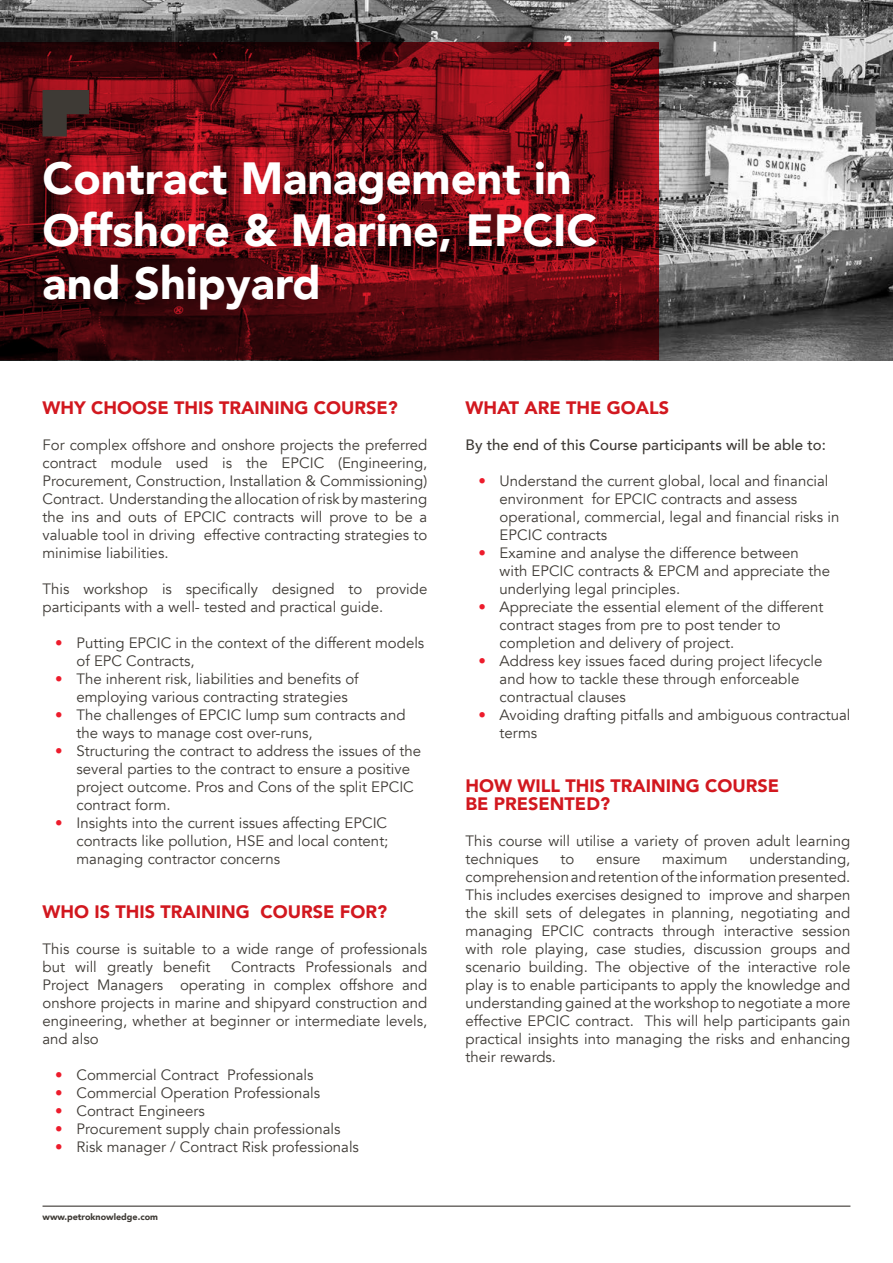
<style>
.page{position:relative;width:893px;height:1263px;background:#fff}
.page>*{position:absolute;margin:0;border:0;box-sizing:border-box;transform-origin:0 0}
.t1{font:900 45px/52.5px "Avenir";color:#fff}
.t2{font:900 18px/18px "Avenir";color:#d2181f}
.t3{font:15px/18px "Avenir";color:#3e3a35}
.t4{font:500 15px "Avenir";color:#3e3a35}
.t5{font:900 9px "Avenir";color:#3e3a35}
.s1{color:#ed1c2c}
</style>
<div class="page">
<img style="left:0;top:0;width:893px;height:360px">
<hr style="left:43px;top:1205px;width:807px;height:2px;background:#3e3a35">
<svg style="left:0;top:43px;width:659px;height:317px;background:#650b12"></svg>
<svg style="left:43px;top:90px;width:46px;height:47px;background:#452e2c"></svg>
<h1 class="t1" style="left:43px;top:151px;width:556px">CONTRACT MANAGEMENT IN<br>OFFSHORE &amp; MARINE, EPCIC<br>AND SHIPYARD</h1>
<p class="t2" style="left:43px;top:398px;width:89px">WHY CHOOSE</p>
<p class="t2" style="left:174px;top:398px;width:225px">THIS TRAINING COURSE?</p>
<p class="t3" style="left:43px;top:436px;width:386px;text-align:justify">For complex offshore and onshore projects the preferred contract module used is the EPCIC (Engineering, Procurement, Construction, Installation &amp; Commissioning)<br>Contract. Understanding the allocation of risk by mastering the ins and outs of EPCIC contracts will prove to be a valuable tool in driving effective contracting strategies to minimise liabilities.</p>
<p class="t3" style="left:43px;top:580px;width:386px">This workshop is specifically designed to provide participants with a well- tested and practical guide.</p>
<p class="t3" style="left:77px;top:634px;width:349px;text-indent:-21px"><span class="s1">•</span> Putting EPCIC in the context of the different models of EPC Contracts,</p>
<p class="t3" style="left:77px;top:670px;width:284px;text-indent:-21px"><span class="s1">•</span> The inherent risk, liabilities and benefits of employing various contracting strategies</p>
<p class="t3" style="left:77px;top:706px;width:331px;text-indent:-21px"><span class="s1">•</span> The challenges of EPCIC lump sum contracts and the ways to manage cost over-runs,</p>
<p class="t3" style="left:77px;top:742px;width:346px;text-indent:-21px"><span class="s1">•</span> Structuring the contract to address the issues of the several parties to the contract to ensure a positive project outcome. Pros and Cons of the split EPCIC contract form.</p>
<p class="t3" style="left:77px;top:814px;width:313px;text-align:justify;text-indent:-21px"><span class="s1">•</span> Insights into the current issues affecting EPCIC contracts like pollution, HSE and local content; managing contractor concerns</p>
<p class="t2" style="left:43px;top:902px;width:346px">WHO IS THIS TRAINING COURSE FOR?</p>
<p class="t3" style="left:43px;top:940px;width:386px">This course is suitable to a wide range of professionals but will greatly benefit</p>
<p class="t3" style="left:43px;top:958px;width:386px;text-align:justify;text-indent:188px">Contracts Professionals and Project Managers operating in complex offshore and onshore projects in marine and shipyard construction and engineering, whether at beginner or intermediate levels, and also</p>
<p class="t3" style="left:55px;top:1066px;width:260px"><span class="s1">•</span> Commercial Contract Professionals</p>
<p class="t3" style="left:55px;top:1084px;width:266px"><span class="s1">•</span> Commercial Operation Professionals</p>
<p class="t3" style="left:55px;top:1102px;width:151px"><span class="s1">•</span> Contract Engineers</p>
<p class="t3" style="left:55px;top:1120px;width:287px"><span class="s1">•</span> Procurement supply chain professionals</p>
<p class="t3" style="left:55px;top:1138px;width:305px"><span class="s1">•</span> Risk manager / Contract Risk professionals</p>
<p class="t5" style="left:43px;top:1209px;width:117px">WWW.PETROKNOWLEDGE.COM</p>
<p class="t2" style="left:466px;top:398px;width:203px">WHAT ARE THE GOALS</p>
<p class="t4" style="left:466px;top:432px;width:362px">By the end of this Course participants will be able to:</p>
<p class="t3" style="left:500px;top:472px;width:341px;text-indent:-21px"><span class="s1">•</span> Understand the current global, local and financial environment for EPCIC contracts and assess operational, commercial, legal and financial risks in EPCIC contracts</p>
<p class="t3" style="left:500px;top:544px;width:332px;text-indent:-21px"><span class="s1">•</span> Examine and analyse the difference between with EPCIC contracts &amp; EPCM and appreciate the underlying legal principles.</p>
<p class="t3" style="left:500px;top:598px;width:325px;text-indent:-21px"><span class="s1">•</span> Appreciate the essential element of the different contract stages from pre to post tender to completion and delivery of project.</p>
<p class="t3" style="left:500px;top:652px;width:324px;text-indent:-21px"><span class="s1">•</span> Address key issues faced during project lifecycle and how to tackle these through enforceable contractual clauses</p>
<p class="t3" style="left:500px;top:706px;width:352px;text-indent:-21px"><span class="s1">•</span> Avoiding drafting pitfalls and ambiguous contractual terms</p>
<p class="t2" style="left:466px;top:776px;width:17px">HOW</p>
<p class="t2" style="left:466px;top:776px;width:304px;text-indent:52px">WI LL THIS TRAINING COURSE<br>BE PRESE</p>
<p class="t2" style="left:550px;top:794px;width:62px">NTED?</p>
<p class="t3" style="left:466px;top:832px;width:386px">This course will utilise a variety of proven adult learning techniques</p>
<p class="t3" style="left:466px;top:850px;width:386px;text-align:justify;text-indent:284px">understanding, comprehension and retention of the information presented.<br>This includes exercises designed to improve and sharpen the skill sets of delegates in planning, negotiating and managing EPCIC contracts through interactive session with role playing, case studies, discussion groups and scenario building. The objective of the interactive role play is to enable participants to apply the knowledge and understanding gained at the workshop to negotiate a more effective EPCIC contract. This will help participants gain practical insights into managing the risks and enhancing their rewards.</p>
<p class="t3" style="left:560px;top:850px;width:15px">to</p>
<p class="t3" style="left:596px;top:850px;width:46px">ensure</p>
<p class="t3" style="left:662px;top:850px;width:67px">maximum</p>
</div>
